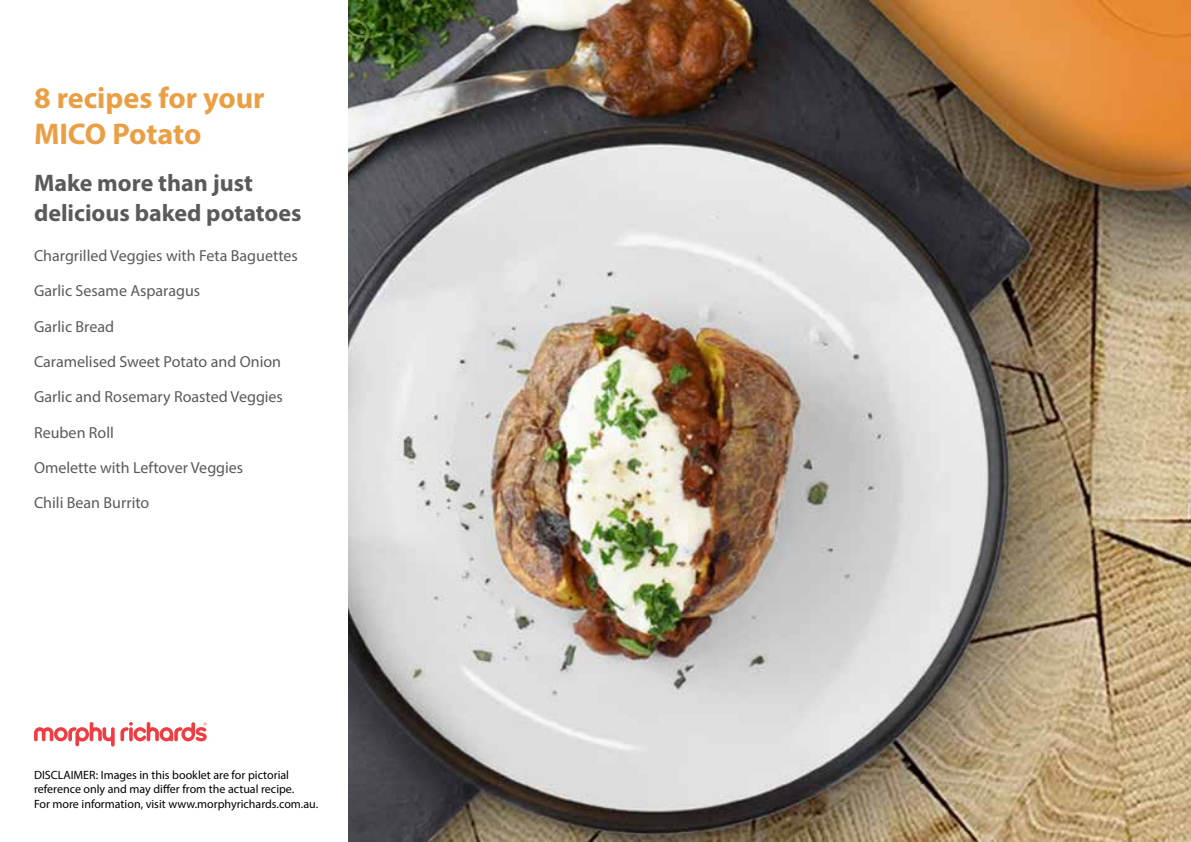
<style>
.page{position:relative;width:1191px;height:842px;background:#fff}
.page>*{position:absolute;margin:0;border:0;box-sizing:border-box;transform-origin:0 0}
.t1{font:700 30px/36px "Myriad Pro";color:#eb9f44}
.t2{font:700 24px/30px "Myriad Pro";color:#5a5a5a}
.t3{font:16px "Myriad Pro";color:#5a5a5a}
.t4{font:12px/14.4px "Myriad Pro";color:#000}
</style>
<div class="page">
<img style="left:349px;top:0;width:842px;height:842px">
<svg style="left:34px;top:722px;width:173px;height:24px"></svg>
<h1 class="t1" style="left:34px;top:79px;width:232px">8 recipes for your<br>MICO Potato</h1>
<h2 class="t2" style="left:34px;top:167px;width:269px">Make more than just delicious baked potatoes</h2>
<p class="t3" style="left:34px;top:246px;width:265px">Chargrilled Veggies with Feta Baguettes</p>
<p class="t3" style="left:34px;top:281px;width:168px">Garlic Sesame Asparagus</p>
<p class="t3" style="left:34px;top:316px;width:82px">Garlic Bread</p>
<p class="t3" style="left:34px;top:352px;width:249px">Caramelised Sweet Potato and Onion</p>
<p class="t3" style="left:34px;top:387px;width:250px">Garlic and Rosemary Roasted Veggies</p>
<p class="t3" style="left:34px;top:423px;width:81px">Reuben Roll</p>
<p class="t3" style="left:34px;top:458px;width:211px">Omelette with Leftover Veggies</p>
<p class="t3" style="left:34px;top:493px;width:117px">Chili Bean Burrito</p>
<p class="t4" style="left:34px;top:767px;width:286px">DISCLAIMER: Images in this booklet are for pictorial reference only and may differ from the actual recipe.<br>For more information, visit www.morphyrichards.com.au.</p>
</div>
